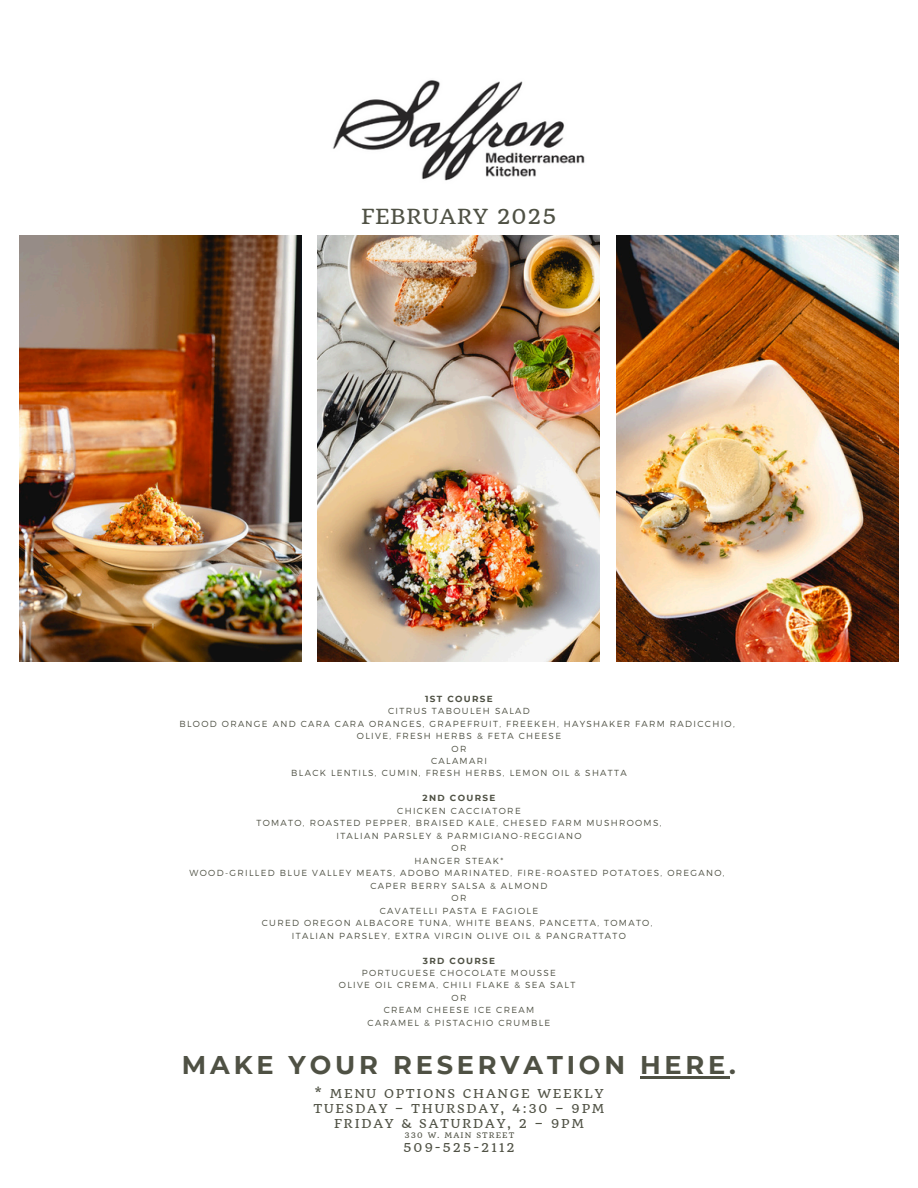
<style>
.page{position:relative;width:918px;height:1188px;background:#fff}
.page>*{position:absolute;margin:0;border:0;box-sizing:border-box;transform-origin:0 0}
.t1{font:700 25.65px "Montserrat";letter-spacing:.15em;color:#4f5144}
.t2{font:20.25px "Quando";letter-spacing:.04em;color:#4f5144}
.t3{font:12px/15px "Quando";letter-spacing:.15em;color:#4f5144;text-align:center}
.t4{font:300 8.85px "Montserrat";letter-spacing:.15em;color:#4f5144}
.t5{font:700 8.85px "Montserrat";letter-spacing:.15em;color:#4f5144}
.t6{font:7.5px "Quando";letter-spacing:.15em;color:#4f5144}
</style>
<div class="page">
<img style="left:332px;top:80px;width:285px;height:243px">
<img style="left:617px;top:235px;width:282px;height:427px">
<img style="left:317px;top:235px;width:283px;height:427px">
<img style="left:19px;top:235px;width:283px;height:426px">
<hr style="left:640px;top:1076px;width:89px;height:3px;background:#4f5144">
<p class="t2" style="left:361px;top:204px;width:197px">FEBRUARY 2025</p>
<p class="t5" style="left:425px;top:693px;width:69px">1ST COURSE</p>
<h2 class="t4" style="left:388px;top:705px;width:143px">CITRUS TABOULEH SALAD</h2>
<p class="t4" style="left:179px;top:718px;width:557px">BLOOD ORANGE AND CARA CARA ORANGES, GRAPEFRUIT, FREEKEH, HAYSHAKER FARM RADICCHIO,</p>
<p class="t4" style="left:357px;top:730px;width:206px">OLIVE, FRESH HERBS &amp; FETA CHEESE</p>
<p class="t4" style="left:452px;top:743px;width:16px">OR</p>
<p class="t4" style="left:431px;top:755px;width:57px">CALAMARI</p>
<p class="t4" style="left:291px;top:768px;width:337px">BLACK LENTILS, CUMIN, FRESH HERBS, LEMON OIL &amp; SHATTA</p>
<p class="t5" style="left:423px;top:793px;width:74px">2ND COURSE</p>
<p class="t4" style="left:397px;top:805px;width:125px">CHICKEN CACCIATORE</p>
<p class="t4" style="left:256px;top:817px;width:407px">TOMATO, ROASTED PEPPER, BRAISED KALE, CHESED FARM MUSHROOMS,</p>
<p class="t4" style="left:336px;top:830px;width:246px">ITALIAN PARSLEY &amp; PARMIGIANO-REGGIANO</p>
<p class="t4" style="left:452px;top:842px;width:16px">OR</p>
<p class="t4" style="left:415px;top:855px;width:90px">HANGER STEAK*</p>
<p class="t4" style="left:190px;top:867px;width:537px">WOOD-GRILLED BLUE VALLEY MEATS, ADOBO MARINATED, FIRE-ROASTED POTATOES, OREGANO,</p>
<p class="t4" style="left:370px;top:880px;width:179px">CAPER BERRY SALSA &amp; ALMOND</p>
<p class="t4" style="left:452px;top:892px;width:16px">OR</p>
<p class="t4" style="left:380px;top:905px;width:160px">CAVATELLI PASTA E FAGIOLE</p>
<p class="t4" style="left:262px;top:917px;width:392px">CURED OREGON ALBACORE TUNA, WHITE BEANS, PANCETTA, TOMATO,</p>
<p class="t4" style="left:292px;top:930px;width:336px">ITALIAN PARSLEY, EXTRA VIRGIN OLIVE OIL &amp; PANGRATTATO</p>
<p class="t5" style="left:423px;top:955px;width:74px">3RD COURSE</p>
<p class="t4" style="left:362px;top:967px;width:196px">PORTUGUESE CHOCOLATE MOUSSE</p>
<p class="t4" style="left:339px;top:980px;width:238px">OLIVE OIL CREMA, CHILI FLAKE &amp; SEA SALT</p>
<p class="t4" style="left:452px;top:992px;width:16px">OR</p>
<p class="t4" style="left:384px;top:1005px;width:152px">CREAM CHEESE ICE CREAM</p>
<p class="t4" style="left:368px;top:1017px;width:184px">CARAMEL &amp; PISTACHIO CRUMBLE</p>
<p class="t1" style="left:182px;top:1049px;width:556px">MAKE YOUR RESERVATION HERE.</p>
<p class="t3" style="left:314px;top:1086px;width:292px">* MENU OPTIONS CHANGE WEEKLY<br>TUESDAY – THURSDAY, 4:30 – 9PM<br>FRIDAY &amp; SATURDAY, 2 – 9PM</p>
<p class="t6" style="left:404px;top:1131px;width:111px">330 W. MAIN STREET</p>
<p class="t3" style="left:403px;top:1141px;width:113px">509-525-2112</p>
</div>
